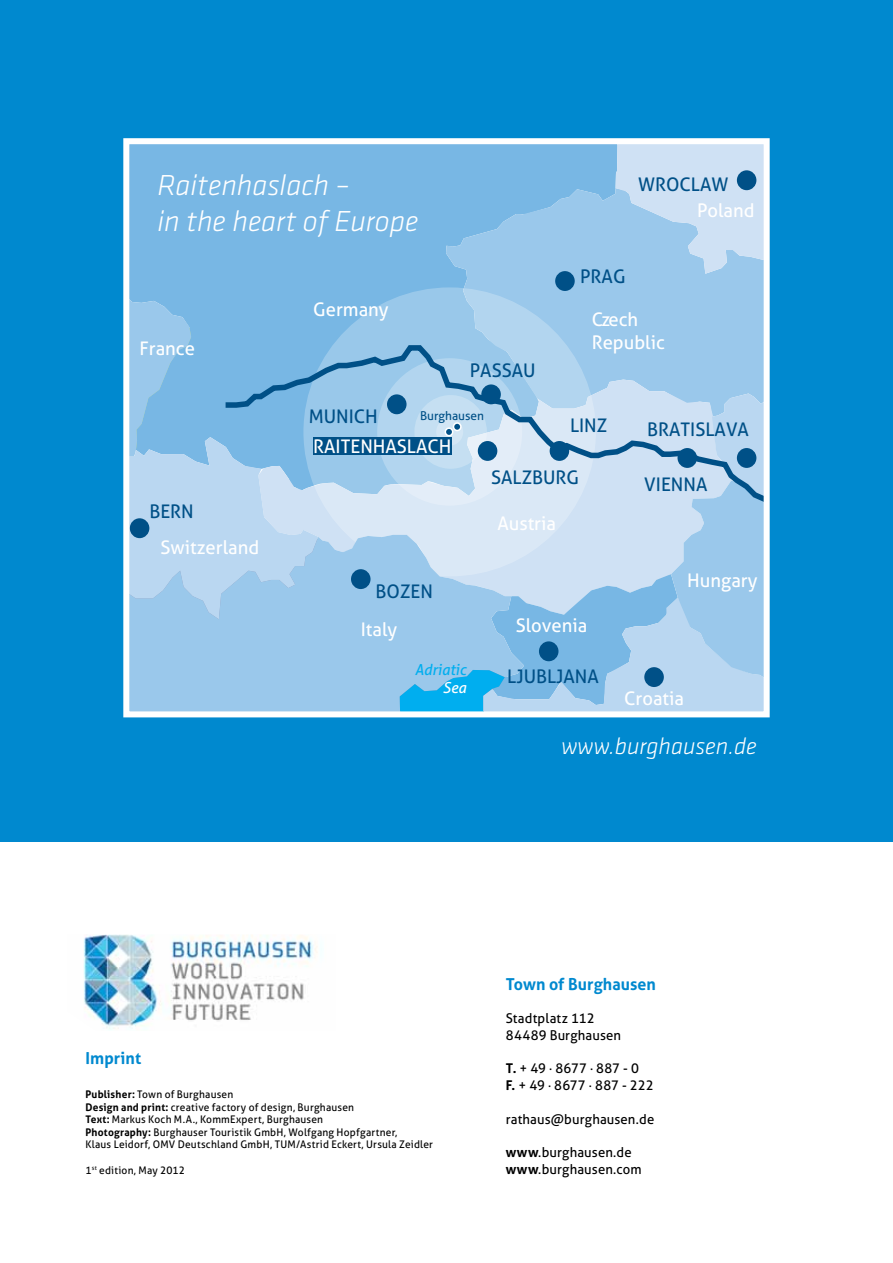
<style>
.page{position:relative;width:893px;height:1263px;background:#fff}
.page>*{position:absolute;margin:0;border:0;box-sizing:border-box;transform-origin:0 0}
.t1{font:italic 300 30px/36px "Klavika Basic";color:#fff}
.t2{font:italic 300 24px "Klavika Basic";color:#fff}
.t3{font:18.75px/22.5px "Aller";color:#fff}
.t4{font:18.75px "Aller";color:#005087}
.t5{font:700 16.5px "Aller";letter-spacing:.005em;color:#0089cf}
.t6{font:italic 15.15px "Aller";color:#00aeef}
.t7{font:italic 15.15px "Aller";color:#fff}
.t8{font:13.5px/16.6px "Aller";letter-spacing:.015em;color:#000}
.t9{font:12.15px "Aller";color:#005087}
.t10{font:10.5px/12.6px "Aller";letter-spacing:.025em;color:#000}
.s1{font-weight:700}
</style>
<div class="page">
<div style="left:0;top:0;width:893px;height:842px;background:#0089cf"></div>
<img style="left:83px;top:934px;width:239px;height:96px">
<div style="left:130px;top:145px;width:474px;height:197px;background:#78b7e4"></div>
<svg style="left:446px;top:188px;width:317px;height:141px;background:#93c4e9"></svg>
<div style="left:555px;top:271px;width:20px;height:20px;background:#005087;border-radius:50%"></div>
<svg style="left:303px;top:287px;width:293px;height:289px;background:#a0cbeb"></svg>
<div style="left:130px;top:625px;width:90px;height:85px;background:#9ac8eb"></div>
<svg style="left:130px;top:260px;width:192px;height:365px;background:#91c2e8"></svg>
<svg style="left:220px;top:342px;width:175px;height:368px;background:#98c5e7"></svg>
<svg style="left:395px;top:329px;width:368px;height:381px;background:#a9ceeb"></svg>
<svg style="left:604px;top:145px;width:159px;height:145px;background:#b6d5ef"></svg>
<div style="left:737px;top:170px;width:19px;height:20px;background:#005087;border-radius:50%"></div>
<div style="left:351px;top:569px;width:20px;height:20px;background:#005087;border-radius:50%"></div>
<div style="left:478px;top:441px;width:19px;height:20px;background:#005087;border-radius:50%"></div>
<div style="left:387px;top:394px;width:19px;height:20px;background:#005087;border-radius:50%"></div>
<div style="left:481px;top:384px;width:20px;height:20px;background:#005087;border-radius:50%"></div>
<div style="left:445px;top:428px;width:8px;height:8px;background:#005087;border-radius:50%"></div>
<div style="left:445px;top:427px;width:8px;height:9px;border:2px solid #fff;border-radius:50%"></div>
<div style="left:453px;top:423px;width:8px;height:7px;background:#005087;border-radius:50%"></div>
<div style="left:453px;top:422px;width:9px;height:9px;border:2px solid #fff;border-radius:50%"></div>
<div style="left:123px;top:138px;width:647px;height:579px;border:6px solid #fff"></div>
<h1 class="t1" style="left:157px;top:166px;width:262px">Raitenhaslach –<br>in the heart of Europe</h1>
<h3 class="t3" style="left:140px;top:337px;width:57px">France</h3>
<h3 class="t3" style="left:313px;top:298px;width:77px">Germany</h3>
<h3 class="t4" style="left:470px;top:359px;width:67px">PASSAU</h3>
<h3 class="t4" style="left:309px;top:405px;width:71px">MUNICH</h3>
<p class="t9" style="left:420px;top:408px;width:65px">Burghausen</p>
<h3 class="t3" style="left:313px;top:435px;width:140px">RAITENHASLACH</h3>
<h3 class="t4" style="left:638px;top:173px;width:92px">WROCLAW</h3>
<h3 class="t4" style="left:580px;top:264px;width:47px">PRAG</h3>
<h3 class="t3" style="left:592px;top:308px;width:75px">Czech<br>Republic</h3>
<h3 class="t3" style="left:697px;top:199px;width:59px">Poland</h3>
<h3 class="t4" style="left:570px;top:414px;width:39px">LINZ</h3>
<h3 class="t4" style="left:647px;top:418px;width:103px">BRATISLAVA</h3>
<h3 class="t4" style="left:149px;top:500px;width:46px">BERN</h3>
<h3 class="t3" style="left:161px;top:536px;width:100px">Switzerland</h3>
<h3 class="t4" style="left:376px;top:579px;width:59px">BOZEN</h3>
<h3 class="t3" style="left:361px;top:618px;width:38px">Italy</h3>
<h3 class="t6" style="left:415px;top:661px;width:53px">Adriatic</h3>
<h3 class="t7" style="left:443px;top:679px;width:25px">Sea</h3>
<h3 class="t4" style="left:491px;top:466px;width:89px">SALZBURG</h3>
<h3 class="t3" style="left:497px;top:512px;width:60px">Austria</h3>
<h3 class="t3" style="left:516px;top:614px;width:73px">Slovenia</h3>
<h3 class="t4" style="left:507px;top:665px;width:93px">LJUBLJANA</h3>
<h3 class="t4" style="left:644px;top:472px;width:65px">VIENNA</h3>
<h3 class="t3" style="left:687px;top:569px;width:72px">Hungary</h3>
<h3 class="t3" style="left:624px;top:687px;width:61px">Croatia</h3>
<h2 class="t2" style="left:561px;top:731px;width:197px">www.burghausen.de</h2>
<h3 class="t5" style="left:85px;top:1048px;width:57px">Imprint</h3>
<p class="t10" style="left:85px;top:1088px;width:313px"><span class="s1">Publisher:</span> Town of Burghausen<br><span class="s1">Design and print:</span> creative factory of design, Burghausen<br><span class="s1">Text:</span> Markus Koch M .A., KommExpert, Burghausen<br><span class="s1">Photography:</span> Burghauser Touristik GmbH, Wolfgang H opfgartner, Klaus Leidorf, OMV</p>
<p class="t10" style="left:178px;top:1138px;width:105px">Deutschland GmbH, TUM</p>
<p class="t10" style="left:296px;top:1138px;width:138px">/Astrid Eckert, U rsula Zeidler</p>
<p class="t10" style="left:85px;top:1163px;width:101px">1<sup>st</sup> edition, May 2012</p>
<h3 class="t5" style="left:506px;top:974px;width:152px">Town of Burghausen</h3>
<p class="t8" style="left:506px;top:1010px;width:117px">Stadtplatz 112<br>84489 Burghausen</p>
<p class="t8" style="left:506px;top:1060px;width:149px"><span class="s1">T.</span> + 49 ∙ 8677 ∙ 887 - 0<br><span class="s1">F.</span> + 49 ∙ 8677 ∙ 887 - 222</p>
<p class="t8" style="left:506px;top:1110px;width:150px">rathaus@burghausen.de</p>
<p class="t8" style="left:506px;top:1144px;width:137px"><span class="s1">www</span>.burghausen.de <span class="s1">www</span>.burghausen.com</p>
</div>
